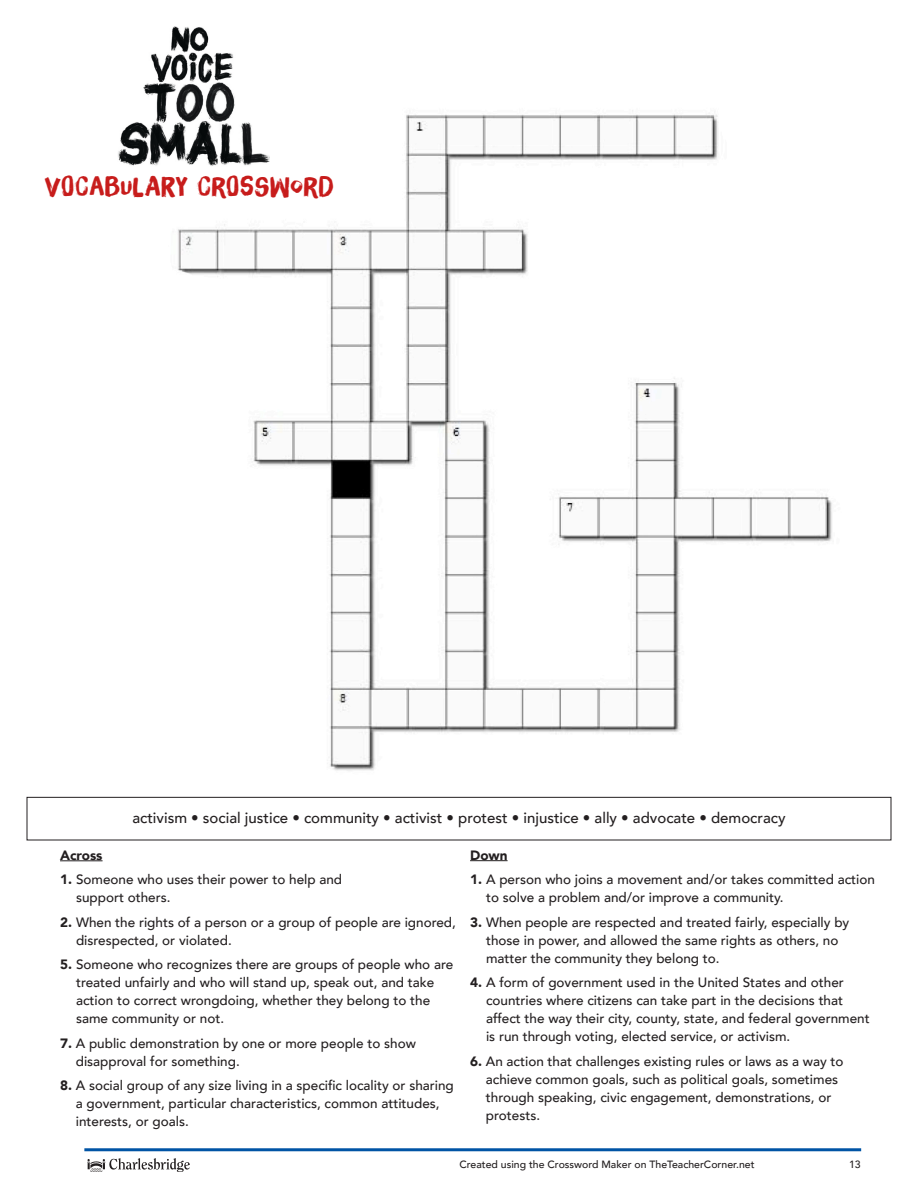
<style>
.page{position:relative;width:918px;height:1188px;background:#fff}
.page>*{position:absolute;margin:0;border:0;box-sizing:border-box;transform-origin:0 0}
.t1{font:27px "Brush Up";letter-spacing:.04em;color:#c71c1b}
.t2{font:500 15px "Avenir";color:#231f20}
.t3{font:500 13.5px/18px "Avenir";color:#231f20}
.t4{font:900 13.5px "Avenir";color:#231f20}
.t5{font:500 10.5px "Avenir";color:#231f20}
.s1{font-weight:900}
</style>
<div class="page">
<img style="left:26px;top:110px;width:866px;height:690px">
<img style="left:118px;top:26px;width:151px;height:141px">
<img style="left:87px;top:1158px;width:103px;height:14px">
<hr style="left:84px;top:1148px;width:777px;height:3px;background:#0054a5">
<hr style="left:60px;top:860px;width:43px;height:1px;background:#231f20">
<hr style="left:470px;top:860px;width:38px;height:1px;background:#231f20">
<div style="left:27px;top:797px;width:864px;height:43px;border:1px solid #231f20"></div>
<p class="t1" style="left:45px;top:170px;width:288px">VOCABULARY CROSSWORD</p>
<p class="t2" style="left:132px;top:805px;width:655px">activism • social justice • community • activist • protest • injustice • ally • advocate • democracy</p>
<p class="t4" style="left:60px;top:844px;width:44px">Across</p>
<p class="t3" style="left:76px;top:870px;width:268px;text-indent:-16px"><span class="s1">1.</span> Someone who uses their power to help and support others.</p>
<p class="t3" style="left:76px;top:912px;width:381px;text-indent:-16px"><span class="s1">2.</span> When the rights of a person or a group of people are ignored, disrespected, or violated.</p>
<p class="t3" style="left:76px;top:955px;width:379px;text-indent:-16px"><span class="s1">5.</span> Someone who recognizes there are groups of people who are treated unfairly and who will stand up, speak out, and take action to correct wrongdoing, whether they belong to the same community or not.</p>
<p class="t3" style="left:76px;top:1033px;width:342px;text-indent:-16px"><span class="s1">7.</span> A public demonstration by one or more people to show disapproval for something.</p>
<p class="t3" style="left:76px;top:1076px;width:380px;text-indent:-16px"><span class="s1">8.</span> A social group of any size living in a specific locality or sharing a government, particular characteristics, common attitudes, interests, or goals.</p>
<p class="t4" style="left:470px;top:843px;width:39px">Down</p>
<p class="t3" style="left:486px;top:870px;width:390px;text-indent:-16px"><span class="s1">1.</span> A person who joins a movement and/or takes committed action to solve a problem and/or improve a community.</p>
<p class="t3" style="left:486px;top:912px;width:365px;text-indent:-16px"><span class="s1">3.</span> When people are respected and treated fairly, especially by those in power, and allowed the same rights as others, no matter the community they belong to.</p>
<p class="t3" style="left:486px;top:973px;width:385px;text-indent:-16px"><span class="s1">4.</span> A form of government used in the United States and other countries where citizens can take part in the decisions that affect the way their city, county, state, and federal government is run through voting, elected service, or activism.</p>
<p class="t3" style="left:486px;top:1051px;width:359px;text-indent:-16px"><span class="s1">6.</span> An action that challenges existing rules or laws as a way to achieve common goals, such as political goals, sometimes through speaking, civic engagement, demonstrations, or protests.</p>
<p class="t5" style="left:459px;top:1155px;width:297px">Created using the Crossword Maker on TheTeacherCorner.net</p>
<p class="t5" style="left:849px;top:1155px;width:13px">13</p>
</div>
